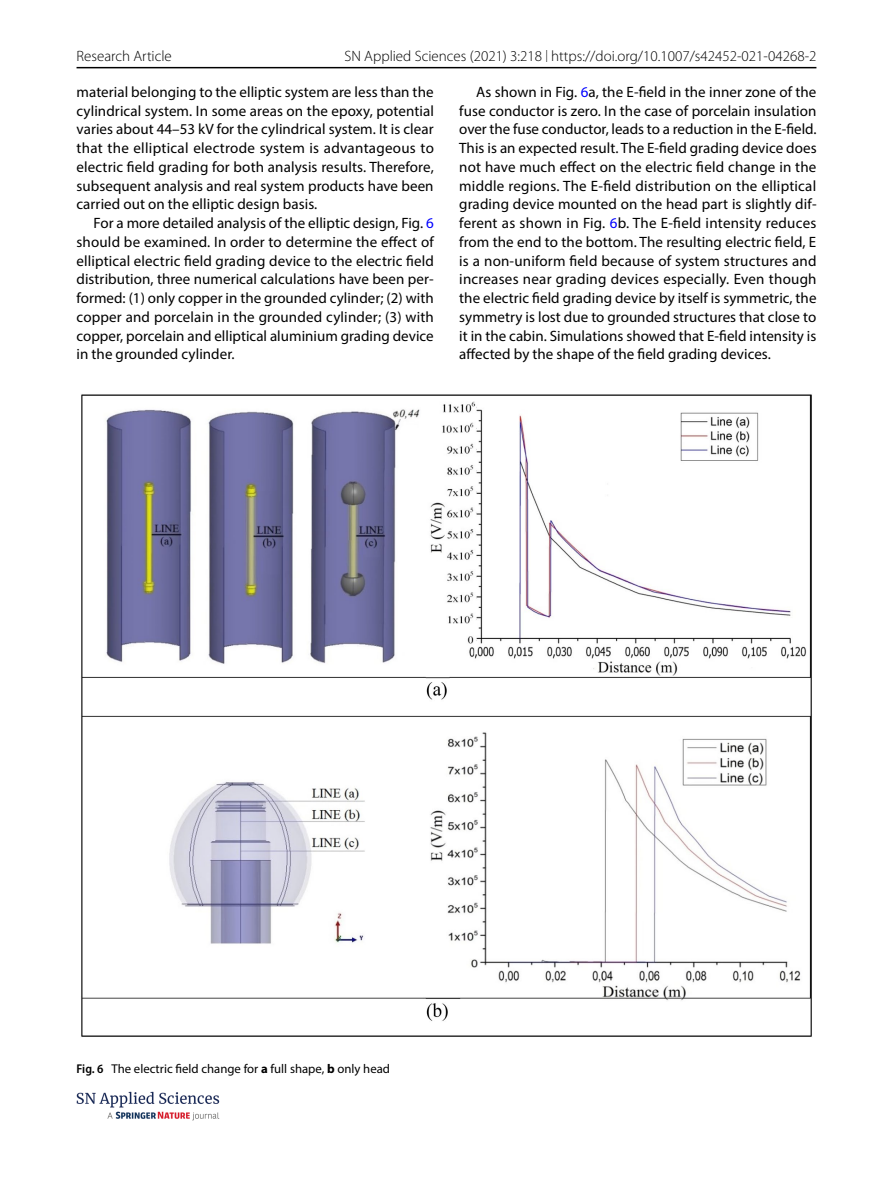
<style>
.page{position:relative;width:893px;height:1187px;background:#fff}
.page>*{position:absolute;margin:0;border:0;box-sizing:border-box;transform-origin:0 0}
.t1{font:15px/18.8px "Myriad Pro";letter-spacing:.005em;color:#000;text-align:justify}
.t2{font:300 15px "Myriad Pro";color:#000}
.t3{font:12.75px "Myriad Pro";color:#000}
.s1{font-size:12px}
.s2{color:#00f}
.s3{font-weight:600;font-stretch:semi-condensed}
.s4{font-weight:700}
</style>
<div class="page">
<hr style="left:77px;top:67px;width:739px;height:1px;background:#000">
<img style="left:77px;top:1091px;width:143px;height:29px">
<img style="left:81px;top:394px;width:731px;height:643px">
<p class="t2" style="left:77px;top:47px;width:97px">Research Article</p>
<p class="t2" style="left:344px;top:47px;width:473px">SN Applied Sciences (2021) 3:218 <span class="s1">|</span> https://doi.org/10.1007/s42452-021-04268-2</p>
<p class="t1" style="left:77px;top:82px;width:359px">material belonging to the elliptic system are less than the cylindrical system. In some areas on the epoxy, potential varies about 44–53 kV for the cylindrical system. It is clear that the elliptical electrode system is advantageous to electric field grading for both analysis results. Therefore, subsequent analysis and real system products have been carried out on the elliptic design basis.</p>
<p class="t1" style="left:77px;top:213px;width:359px;text-indent:17px">For a more detailed analysis of the elliptic design, Fig. <span class="s2">6 </span>should be examined. In order to determine the effect of elliptical electric field grading device to the electric field distribution, three numerical calculations have been per&shy;formed: (1) only copper in the grounded cylinder; (2) with copper and porcelain in the grounded cylinder; (3) with copper, porcelain and elliptical aluminium grading device in the grounded cylinder.</p>
<p class="t1" style="left:459px;top:82px;width:359px;text-indent:17px">As shown in Fig. <span class="s2">6</span>a, the E-field in the inner zone of the fuse conductor is zero. In the case of porcelain insulation over the fuse conductor, leads to a reduction in the E-field.<br>This is an expected result. The E-field grading device does not have much effect on the electric field change in the middle regions. The E-field distribution on the elliptical grading device mounted on the head part is slightly dif&shy;ferent as shown in Fig. <span class="s2">6</span>b. The E-field intensity reduces from the end to the bottom. The resulting electric field, E is a non-uniform field because of system structures and increases near grading devices especially. Even though the electric field grading device by itself is symmetric, the symmetry is lost due to grounded structures that close to it in the cabin. Simulations showed that E-field intensity is affected by the shape of the field grading devices.</p>
<p class="t3" style="left:77px;top:1060px;width:315px"><span class="s3">Fig. 6</span> The electric field change for <span class="s4">a</span> full shape, <span class="s4">b</span> only head</p>
</div>
